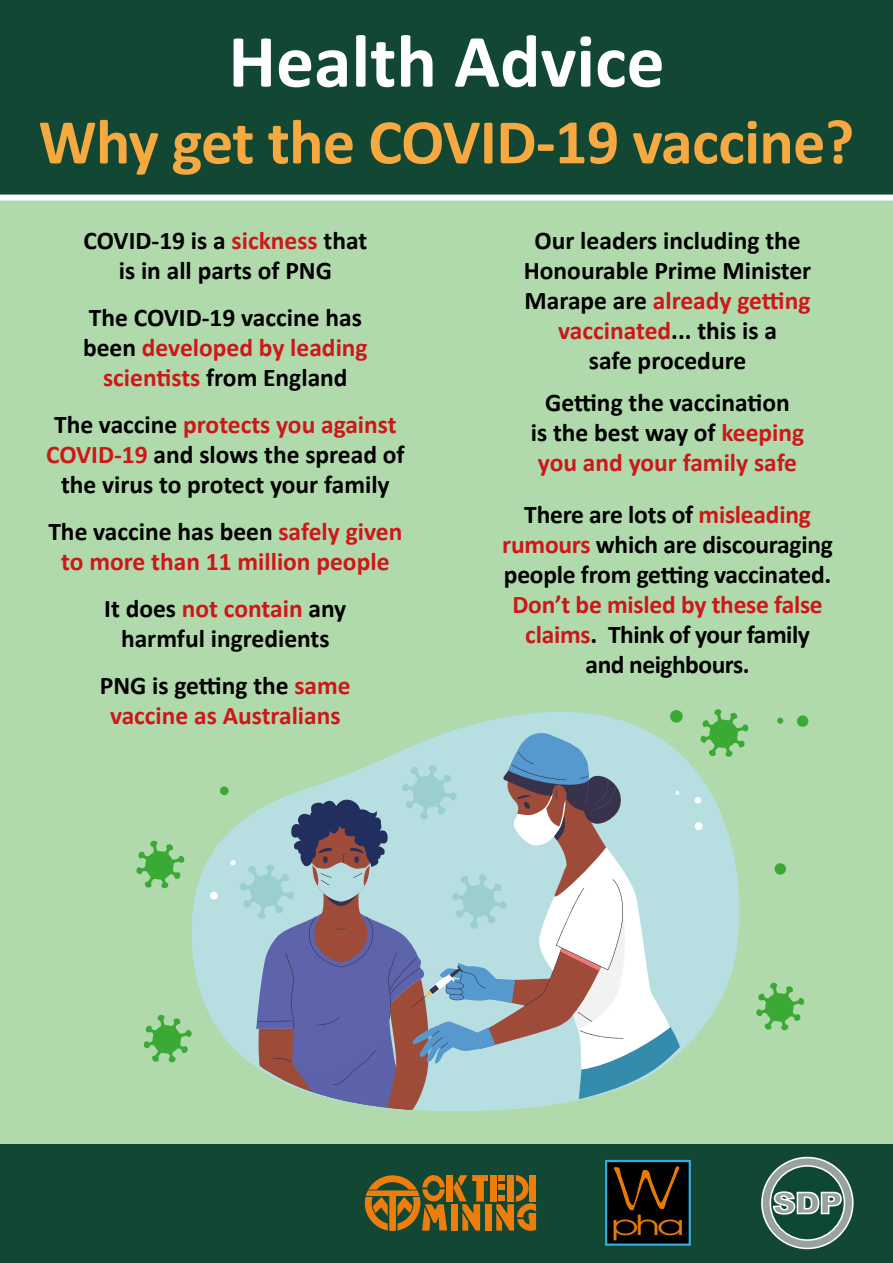
<style>
.page{position:relative;width:893px;height:1263px;background:#fff}
.page>*{position:absolute;margin:0;border:0;box-sizing:border-box;transform-origin:0 0}
.t1{font:700 75.6px "Calibri";color:#fff}
.t2{font:700 64.05px "Calibri";letter-spacing:-.01em;color:#f7a941}
.t3{font:27.6px "Avant Garde LT";color:#e57a08;scale:1.47 1}
.t4{font:700 25.5px/30px "Calibri";color:#000;text-align:center}
.t5{font:700 25.5px/30px "Calibri";color:#cd1719;text-align:center}
.t6{font:700 25.5px/30px "Calibri";letter-spacing:-.02em;color:#000;text-align:center}
.s1{color:#cd1719}
.s2{color:#000}
</style>
<div class="page">
<div style="left:0;top:153px;width:893px;height:1110px;background:#b0daac"></div>
<div style="left:0;top:0;width:893px;height:201px;background:#124734"></div>
<div style="left:0;top:1144px;width:893px;height:119px;background:#124734"></div>
<svg style="left:761px;top:1157px;width:93px;height:92px"></svg>
<div style="left:606px;top:1161px;width:84px;height:83px;background:#000"></div>
<div style="left:605px;top:1160px;width:86px;height:86px;border:2px solid #36a9e1"></div>
<svg style="left:613px;top:1165px;width:67px;height:46px"></svg>
<div style="left:446px;top:1175px;width:7px;height:26px;background:#ef7d0c"></div>
<div style="left:490px;top:1175px;width:7px;height:26px;background:#ef7d0c"></div>
<div style="left:451px;top:1204px;width:6px;height:26px;background:#ef7d0c"></div>
<div style="left:485px;top:1204px;width:7px;height:26px;background:#ef7d0c"></div>
<svg style="left:365px;top:1175px;width:82px;height:56px"></svg>
<svg style="left:453px;top:1175px;width:35px;height:55px"></svg>
<svg style="left:496px;top:1175px;width:40px;height:56px"></svg>
<svg style="left:191px;top:757px;width:548px;height:354px;fill:#b7dfe2"></svg>
<svg style="left:694px;top:796px;width:8px;height:8px"></svg>
<svg style="left:694px;top:822px;width:9px;height:8px"></svg>
<div style="left:210px;top:892px;width:8px;height:7px;background:#fff;border-radius:50%"></div>
<svg style="left:699px;top:709px;width:50px;height:49px"></svg>
<div style="left:797px;top:715px;width:11px;height:12px;background:#3aaa35;border-radius:50%"></div>
<div style="left:220px;top:786px;width:9px;height:9px;background:#3aaa35;border-radius:50%"></div>
<svg style="left:777px;top:718px;width:6px;height:6px"></svg>
<svg style="left:756px;top:982px;width:49px;height:49px"></svg>
<div style="left:775px;top:863px;width:11px;height:12px;background:#3aaa35;border-radius:50%"></div>
<svg style="left:143px;top:1013px;width:50px;height:50px"></svg>
<svg style="left:136px;top:840px;width:49px;height:49px"></svg>
<svg style="left:230px;top:710px;width:453px;height:400px"></svg>
<h1 class="t1" style="left:228px;top:15px;width:438px">Health Advice</h1>
<h2 class="t2" style="left:39px;top:102px;width:817px">Why get the COVID-19 vaccine?</h2>
<p class="t4" style="left:83px;top:224px;width:285px">COVID-19 is a <span class="s1">sickness</span> that is in all parts of PNG</p>
<p class="t4" style="left:83px;top:301px;width:286px">The COVID-19 vaccine has been <span class="s1">developed by leading scientists</span> from England</p>
<p class="t4" style="left:46px;top:408px;width:360px">The vaccine <span class="s1">protects you against<br>COVID-19</span> and slows the spread of the virus to protect your family</p>
<p class="t5" style="left:48px;top:515px;width:355px"><span class="s2">The vaccine has been</span> safely given to more than 11 million people</p>
<p class="t4" style="left:104px;top:592px;width:244px">It does <span class="s1">not contain</span> any harmful ingredients</p>
<p class="t5" style="left:100px;top:669px;width:252px"><span class="s2">PNG is getting the</span> same vaccine as Australians</p>
<p class="t4" style="left:524px;top:224px;width:289px">Our leaders including the<br>Honourable Prime Minister<br>Marape are <span class="s1">already getting vaccinated</span>... this is a<br>safe procedure</p>
<p class="t4" style="left:531px;top:387px;width:275px">Getting the vaccination<br>is the best way of <span class="s1">keeping you and your family safe</span></p>
<p class="t4" style="left:502px;top:498px;width:332px">There are lots of <span class="s1">misleading rumours</span> which are discouraging people from getting vaccinated.</p>
<p class="t6" style="left:512px;top:588px;width:312px"><span class="s1">Don’t be misled by these false claims</span>. Think of your family and neighbours.</p>
<p class="t3" style="left:611px;top:1209px;width:51px">pha</p>
</div>
